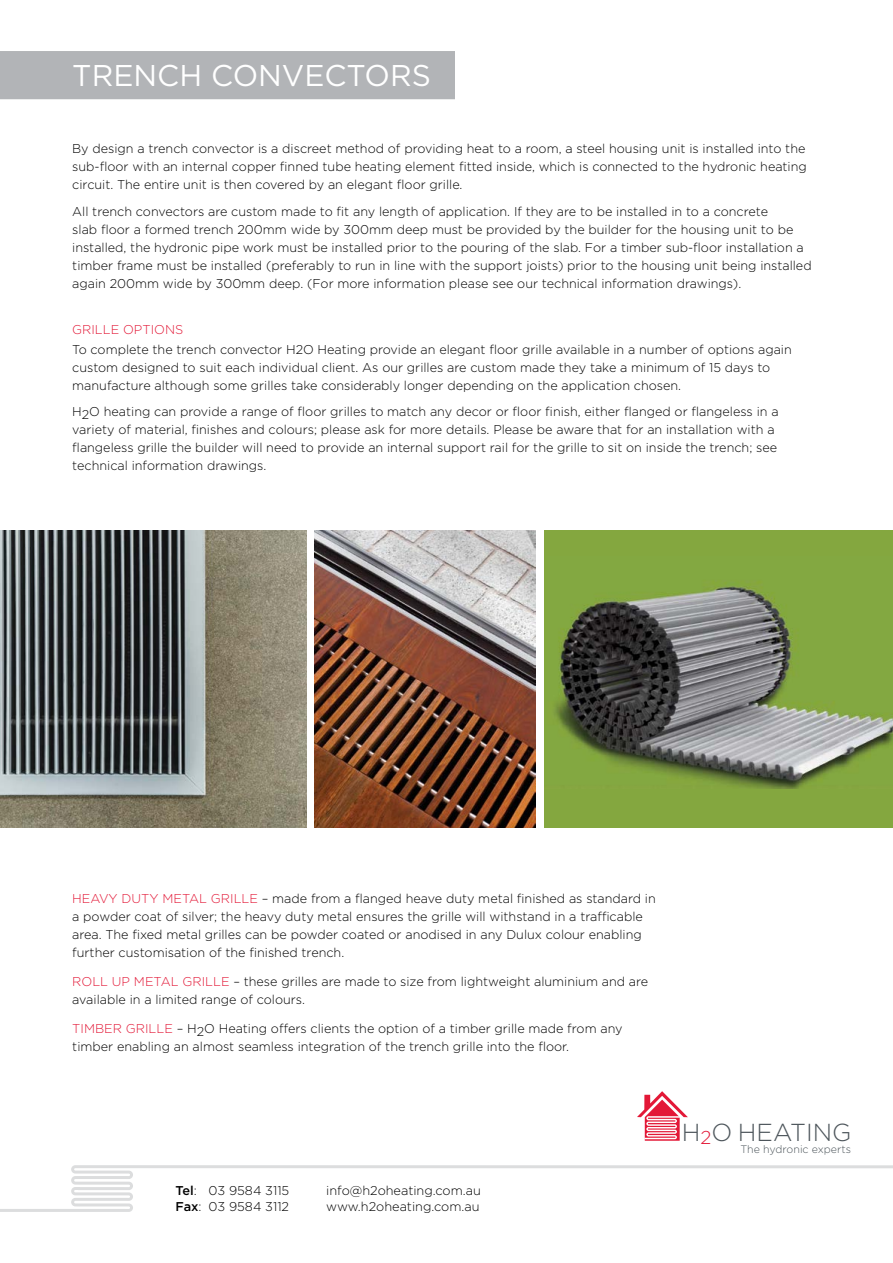
<style>
.page{position:relative;width:893px;height:1263px;background:#fff}
.page>*{position:absolute;margin:0;border:0;box-sizing:border-box;transform-origin:0 0}
.t1{font:30px "Gotham";color:#fff}
.t2{font:300 24.6px "Gotham";color:#4d555b}
.t3{font:300 12.75px/18px "Gotham";color:#000}
.t4{font:300 12.75px "Gotham";color:#e31837}
.t5{font:300 10.8px "Gotham";color:#4d555b}
.s1{color:#e31837}
.s2{font-weight:500}
</style>
<div class="page">
<img style="left:0;top:530px;width:306px;height:297px">
<img style="left:315px;top:530px;width:221px;height:297px">
<svg style="left:637px;top:1091px;width:51px;height:50px"></svg>
<div style="left:544px;top:530px;width:349px;height:298px;background:#84a73f"></div>
<img style="left:555px;top:586px;width:338px;height:203px">
<svg style="left:0;top:1165px;width:893px;height:47px"></svg>
<div style="left:0;top:51px;width:455px;height:48px;background:#b2b4b7"></div>
<h1 class="t1" style="left:72px;top:56px;width:360px">TRENCH CONVECTORS</h1>
<p class="t3" style="left:72px;top:139px;width:736px;text-align:justify">By design a trench convector is a discreet method of providing heat to a room, a steel housing unit is installed into the sub-floor with an internal copper finned tube heating element fitted inside, which is connected to the hydronic heating circuit. The entire unit is then covered by an elegant floor grille.</p>
<p class="t3" style="left:72px;top:202px;width:741px">All trench convectors are custom made to fit any length of application. If they are to be installed in to a concrete<br>slab floor a formed trench 200mm wide by 300mm deep must be provided by the builder for the housing unit to be installed, the hydronic pipe work must be installed prior to the pouring of the slab. For a timber sub-floor installation a timber frame must be installed (preferably to run in line with the support joists) prior to the housing unit being installed again 200mm wide by 300mm deep. (For more information please see our technical information drawings).</p>
<p class="t4" style="left:72px;top:321px;width:113px">GRILLE OPTIONS</p>
<p class="t3" style="left:72px;top:340px;width:721px">To complete the trench convector H2O Heating provide an elegant floor grille available in a number of options again custom designed to suit each individual client. As our grilles are custom made they take a minimum of 15 days to manufacture although some grilles take considerably longer depending on the application chosen.</p>
<p class="t3" style="left:72px;top:402px;width:708px">H2O heating can provide a range of floor grilles to match any decor or floor finish, either flanged or flangeless in a variety of material, finishes and colours; please ask for more details. Please be aware that for an installation with a flangeless grille the builder will need to provide an internal support rail for the grille to sit on inside the trench; see technical information drawings.</p>
<p class="t3" style="left:72px;top:889px;width:585px"><span class="s1">HEAVY DUTY METAL GRILLE</span> – made from a flanged heave duty metal finished as standard in a powder coat of silver; the heavy duty metal ensures the grille will withstand in a trafficable area. The fixed metal grilles can be powder coated or anodised in any Dulux colour enabling further customisation of the finished trench.</p>
<p class="t3" style="left:72px;top:972px;width:577px"><span class="s1">ROLL UP METAL GRILLE</span> – these grilles are made to size from lightweight aluminium and are available in a limited range of colours.</p>
<p class="t3" style="left:72px;top:1019px;width:552px"><span class="s1">TIMBER GRILLE</span> – H2O Heating offers clients the option of a timber grille made from any timber enabling an almost seamless integration of the trench grille into the floor.</p>
<p class="t3" style="left:176px;top:1182px;width:115px;line-height:16.5px"><span class="s2">Tel</span>: 03 9584 3115<br><span class="s2">Fax</span>: 03 9584 3112</p>
<p class="t3" style="left:326px;top:1182px;width:156px;line-height:16.5px">info@h2oheating.com.au www.h2oheating.com.au</p>
<h2 class="t2" style="left:682px;top:1117px;width:171px">H<sub>2</sub>O HEATING</h2>
<p class="t5" style="left:741px;top:1143px;width:112px">The hydronic experts</p>
</div>
